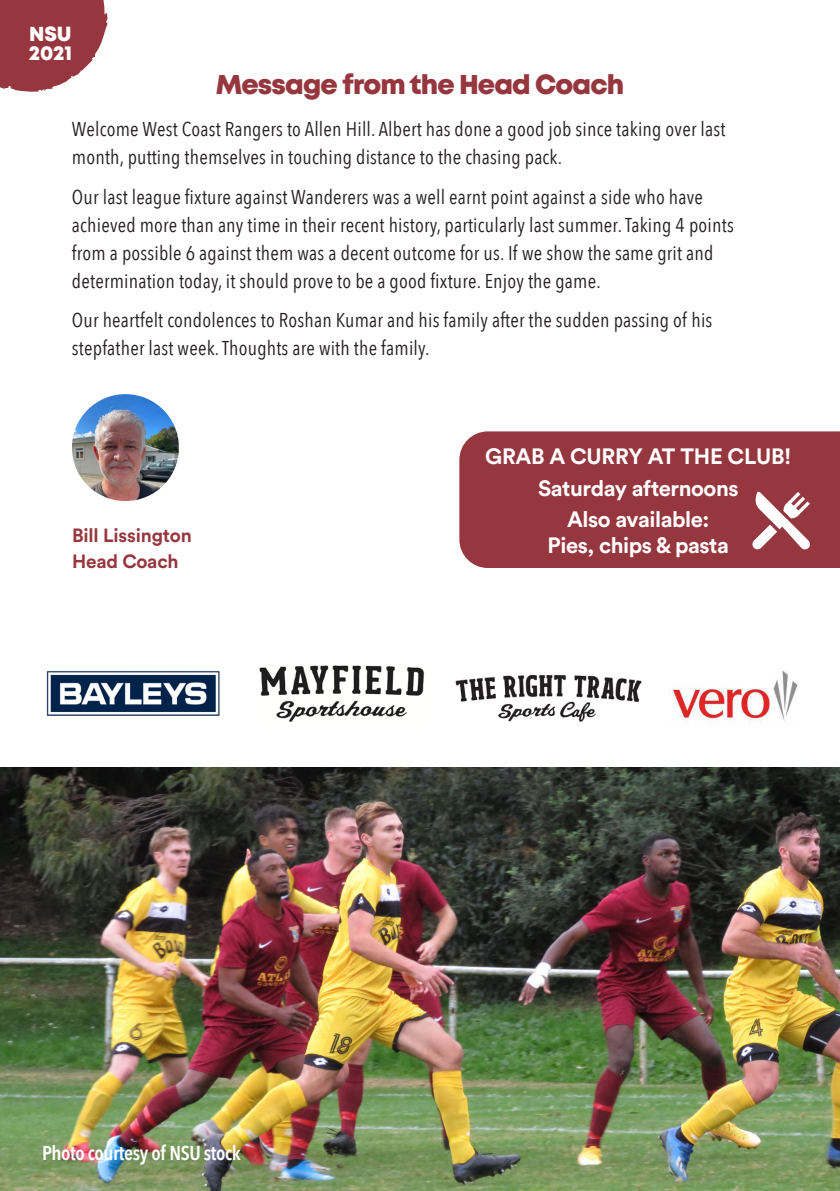
<style>
.page{position:relative;width:840px;height:1191px;background:#fff}
.page>*{position:absolute;margin:0;border:0;box-sizing:border-box;transform-origin:0 0}
.t1{font:800 27px "Mont";letter-spacing:-.03em;color:#96373f}
.t2{font:700 22px "Circular Std";letter-spacing:-.02em;color:#fff}
.t3{font:800 20.2px "Mont";letter-spacing:-.01em;color:#fff}
.Body_Copy_1{font:20px/28px "Avenir Next Condensed";letter-spacing:.01em;color:#231f20}
.t4{font:600 20px "Avenir Next Condensed";letter-spacing:-.02em;color:#fff}
.Body_Copy_1-2{font:700 19px/26px "Circular Std";letter-spacing:-.01em;color:#96373f}
</style>
<div class="page">
<div style="left:459px;top:431px;width:380px;height:137px;background:#96373f"></div>
<img style="left:46px;top:671px;width:174px;height:45px">
<img style="left:259px;top:665px;width:166px;height:57px">
<img style="left:455px;top:674px;width:187px;height:48px">
<img style="left:668px;top:670px;width:130px;height:54px">
<svg style="left:752px;top:492px;width:57px;height:57px"></svg>
<svg style="left:0;top:0;width:108px;height:92px;background:#a6555c"></svg>
<img style="left:0;top:767px;width:839px;height:424px">
<img style="left:72px;top:394px;width:107px;height:107px;border-radius:53px">
<p class="t3" style="left:29px;top:24px;width:44px">NSU</p>
<p class="t3" style="left:29px;top:43px;width:45px">2021</p>
<p class="t1" style="left:216px;top:71px;width:409px">Message from the Head Coach</p>
<p class="Body_Copy_1" style="left:72px;top:114px;width:654px">Welcome West Coast Rangers to Allen Hill. Albert has done a good job since taking over last month, putting themselves in touching distance to the chasing pack.</p>
<p class="Body_Copy_1" style="left:72px;top:182px;width:663px">Our last league fixture against Wanderers was a well earnt point against a side who have achieved more than any time in their recent history, particularly last summer. Taking 4 points from a possible 6 against them was a decent outcome for us. If we show the same grit and determination today, it should prove to be a good fixture. Enjoy the game.</p>
<p class="Body_Copy_1" style="left:72px;top:305px;width:641px">Our heartfelt condolences to Roshan Kumar and his family after the sudden passing of his stepfather last week. Thoughts are with the family.</p>
<p class="Body_Copy_1-2" style="left:72px;top:522px;width:121px">Bill Lissington<br>Head Coach</p>
<p class="t4" style="left:42px;top:1136px;width:200px">Photo courtesy of NSU stock</p>
<p class="t2" style="left:485px;top:442px;width:308px">GRAB A CURRY AT THE CLUB!</p>
<p class="t2" style="left:537px;top:473px;width:202px">Saturday afternoons</p>
<p class="t2" style="left:567px;top:505px;width:144px">Also available:</p>
<p class="t2" style="left:547px;top:531px;width:183px">Pies, chips &amp; pasta</p>
</div>
